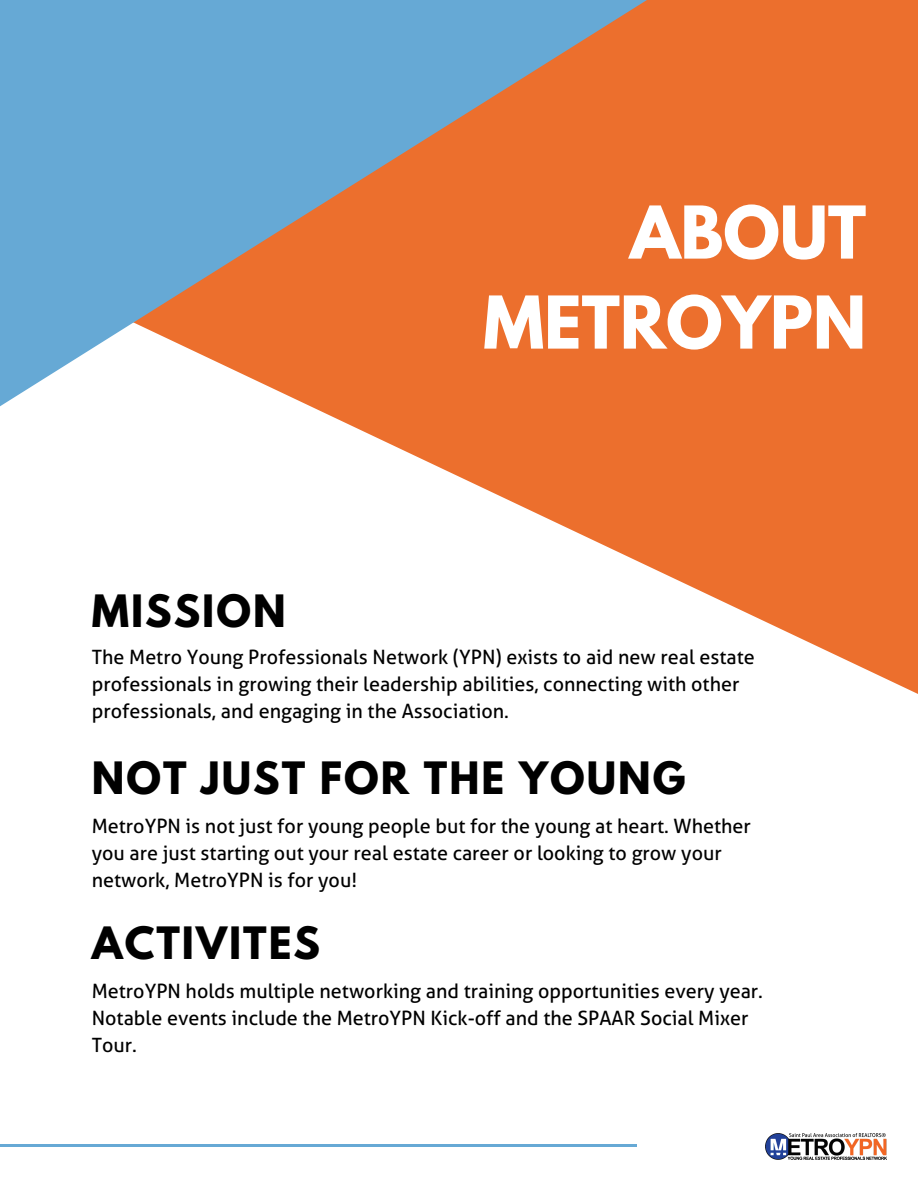
<style>
.page{position:relative;width:918px;height:1188px;background:#fff}
.page>*{position:absolute;margin:0;border:0;box-sizing:border-box;transform-origin:0 0}
.t1{font:700 64.5px/90px "League Spartan";color:#fff;text-align:right}
.t2{font:700 39.45px "League Spartan";letter-spacing:.05em;color:#000}
.t3{font:19.8px/27px "Aller";color:#000}
</style>
<div class="page">
<svg style="left:403px;top:0;width:515px;height:694px;fill:#ec6f2d"></svg>
<hr style="left:0;top:1145px;width:637px;height:2px;background:#66a9d5">
<svg style="left:0;top:0;width:717px;height:450px;background:#b79384"></svg>
<img style="left:765px;top:1133px;width:122px;height:26px">
<p class="t1" style="left:483px;top:196px;width:384px">ABOUT<br>METROYPN</p>
<p class="t2" style="left:92px;top:592px;width:195px">MISSION</p>
<p class="t3" style="left:92px;top:643px;width:665px">The Metro Young Professionals Network (YPN) exists to aid new real estate professionals in growing their leadership abilities, connecting with other professionals, and engaging in the Association.</p>
<p class="t2" style="left:92px;top:759px;width:595px">NOT JUST FOR THE YOUNG</p>
<p class="t3" style="left:92px;top:812px;width:661px">MetroYPN is not just for young people but for the young at heart. Whether you are just starting out your real estate career or looking to grow your network, MetroYPN is for you!</p>
<p class="t2" style="left:92px;top:924px;width:230px">ACTIVITES</p>
<p class="t3" style="left:92px;top:977px;width:673px">MetroYPN holds multiple networking and training opportunities every year.<br>Notable events include the MetroYPN Kick-off and the SPAAR Social Mixer<br>Tour.</p>
</div>
